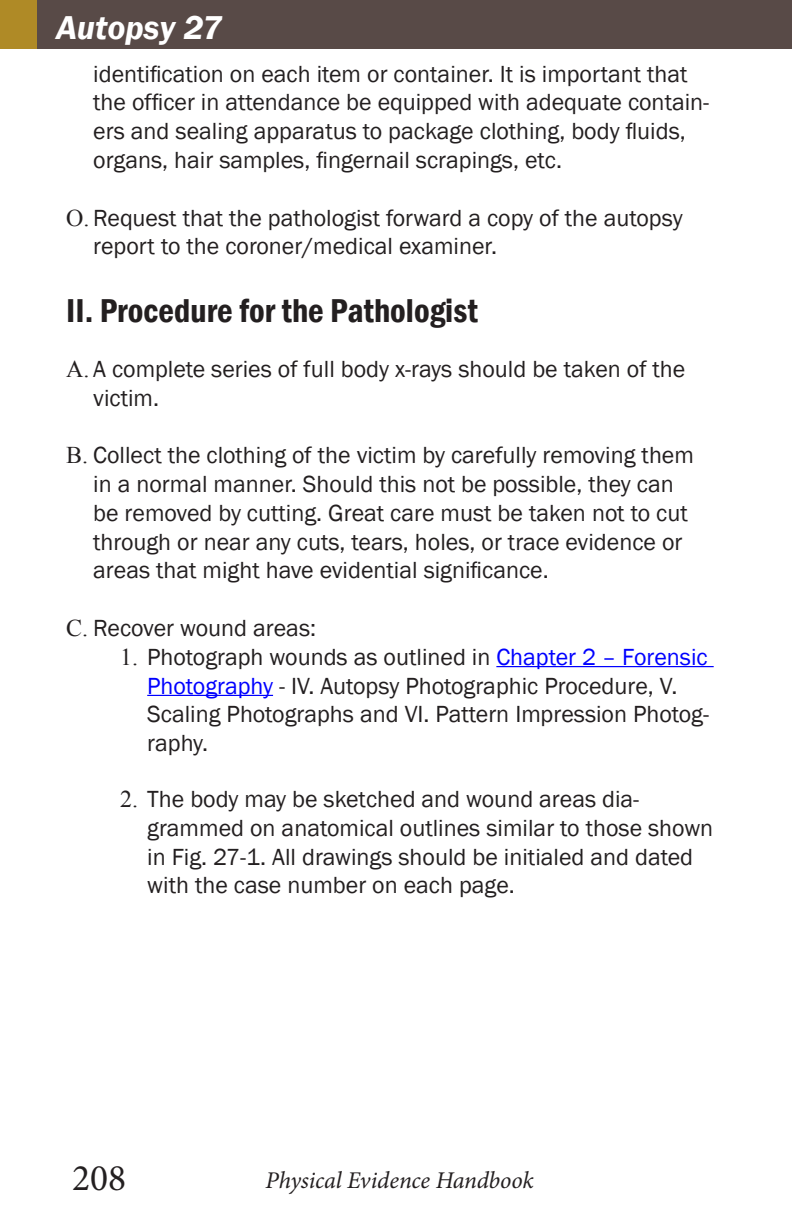
<style>
.page{position:relative;width:792px;height:1224px;background:#fff}
.page>*{position:absolute;margin:0;border:0;box-sizing:border-box;transform-origin:0 0}
.t1{font:37.6px "Minion Pro";color:#231f20}
.Plain_Text{font:600 condensed 34px "Franklin Gothic";color:#231f20}
.t2{font:italic 600 34px "Franklin Gothic";color:#fff}
.t3{font:24px/28.8px "Franklin Gothic";color:#231f20}
.t4{font:italic 24px "Minion Pro";letter-spacing:-.005em;color:#231f20}
.s1{font-family:"Times New Roman"}
.s2{color:#00f}
</style>
<div class="page">
<hr style="left:496px;top:666px;width:218px;height:1px;background:#00f">
<hr style="left:147px;top:695px;width:126px;height:1px;background:#00f">
<div style="left:0;top:0;width:792px;height:48px;background:#584a47"></div>
<div style="left:0;top:0;width:37px;height:48px;background:#af8a26"></div>
<p class="t2" style="left:56px;top:6px;width:168px">Autopsy 27</p>
<p class="t3" style="left:93px;top:60px;width:617px">identification on each item or container. It is important that the officer in attendance be equipped with adequate contain&shy;ers and sealing apparatus to package clothing, body fluids, organs, hair samples, fingernail scrapings, etc.</p>
<p class="t3" style="left:93px;top:204px;width:591px;text-indent:-27px"><span class="s1">O.</span>Request that the pathologist forward a copy of the autopsy report to the coroner/medical examiner.</p>
<p class="Plain_Text" style="left:66px;top:288px;width:413px">II. Procedure for the Pathologist</p>
<p class="t3" style="left:93px;top:355px;width:594px;text-indent:-27px"><span class="s1">A.</span> A complete series of full body x-rays should be taken of the victim.</p>
<p class="t3" style="left:93px;top:441px;width:602px;text-indent:-27px"><span class="s1">B.</span> Collect the clothing of the victim by carefully removing them in a normal manner. Should this not be possible, they can be removed by cutting. Great care must be taken not to cut through or near any cuts, tears, holes, or trace evidence or areas that might have evidential significance.</p>
<p class="t3" style="left:66px;top:614px;width:251px"><span class="s1">C.</span> Recover wound areas:</p>
<p class="t3" style="left:147px;top:643px;width:563px;text-indent:-27px"><span class="s1">1.</span> Photograph wounds as outlined in <span class="s2">Chapter 2 – Forensic Photography</span> - IV. Autopsy Photographic Procedure, V.<br>Scaling Photographs and VI. Pattern Impression Photog&shy;raphy.</p>
<p class="t3" style="left:147px;top:785px;width:568px;text-indent:-27px"><span class="s1">2.</span> The body may be sketched and wound areas dia&shy;grammed on anatomical outlines similar to those shown in Fig. 27-1. All drawings should be initialed and dated with the case number on each page.</p>
<h1 class="t1" style="left:72px;top:1153px;width:56px">208</h1>
<p class="t4" style="left:266px;top:1164px;width:270px">Physical Evidence Handbook</p>
</div>
